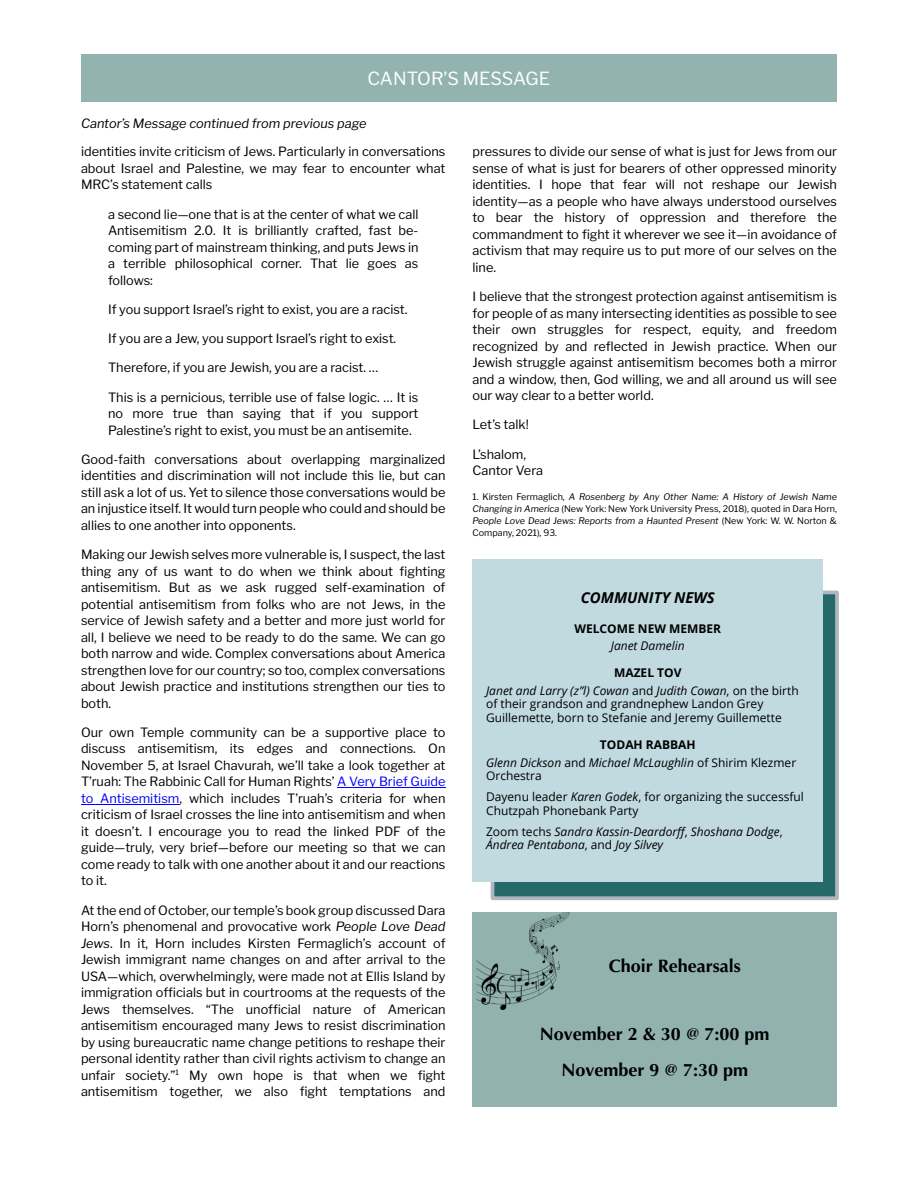
<style>
.page{position:relative;width:918px;height:1188px;background:#fff}
.page>*{position:absolute;margin:0;border:0;box-sizing:border-box;transform-origin:0 0}
.t1{font:700 18px/36.5px "Optima";color:#000;text-align:center}
.t2{font:18px "Libre Franklin";color:#fff}
.t3{font:italic 700 15px "Open Sans";color:#000}
.t4{font:12.75px/16.5px "Libre Franklin";color:#000;text-align:justify}
.t5{font:italic 12.75px "Libre Franklin";color:#000}
.t6{font:italic 12px/18px "Open Sans";color:#000}
.t7{font:12px/13.5px "Open Sans";color:#000}
.t8{font:700 12px "Open Sans";color:#000}
.t9{font:9px/12px "Libre Franklin";color:#000;text-align:justify}
.s1{color:#00f}
.s2{font-style:italic}
.s3{font-weight:700;font-style:normal}
.s4{font-style:normal}
</style>
<div class="page">
<div style="left:81px;top:54px;width:756px;height:47px;background:#93b3b1"></div>
<div style="left:491px;top:591px;width:348px;height:309px;background:#26696b;border:4px solid #aeb7bd"></div>
<div style="left:472px;top:559px;width:351px;height:323px;background:#c1dae0"></div>
<hr style="left:337px;top:787px;width:109px;height:1px;background:#00f">
<hr style="left:81px;top:804px;width:98px;height:1px;background:#00f">
<img style="left:472px;top:912px;width:102px;height:98px">
<h1 class="t2" style="left:368px;top:67px;width:184px">CANTOR’S MESSAGE</h1>
<p class="t5" style="left:81px;top:116px;width:287px">Cantor’s Message continued from previous page</p>
<p class="t4" style="left:81px;top:143px;width:366px">identities invite criticism of Jews. Particularly in conversations about Israel and Palestine, we may fear to encounter what MRC’s statement calls</p>
<p class="t4" style="left:108px;top:206px;width:312px">a second lie—one that is at the center of what we call Antisemitism 2.0. It is brilliantly crafted, fast be&shy;coming part of mainstream thinking, and puts Jews in a terrible philosophical corner. That lie goes as follows:</p>
<p class="t4" style="left:108px;top:301px;width:301px">If you support Israel’s right to exist, you are a racist.</p>
<p class="t4" style="left:108px;top:330px;width:290px">If you are a Jew, you support Israel’s right to exist.</p>
<p class="t4" style="left:108px;top:359px;width:272px">Therefore, if you are Jewish, you are a racist. …</p>
<p class="t4" style="left:108px;top:389px;width:312px">This is a pernicious, terrible use of false logic. … It is no more true than saying that if you support Palestine’s right to exist, you must be an antisemite.</p>
<p class="t4" style="left:81px;top:451px;width:366px">Good-faith conversations about overlapping marginalized identities and discrimination will not include this lie, but can still ask a lot of us. Yet to silence those conversations would be an injustice itself. It would turn people who could and should be allies to one another into opponents.</p>
<p class="t4" style="left:81px;top:546px;width:366px">Making our Jewish selves more vulnerable is, I suspect, the last thing any of us want to do when we think about fighting antisemitism. But as we ask rugged self-examination of potential antisemitism from folks who are not Jews, in the service of Jewish safety and a better and more just world for all, I believe we need to be ready to do the same. We can go both narrow and wide. Complex conversations about America strengthen love for our country; so too, complex conversations about Jewish practice and institutions strengthen our ties to both.</p>
<p class="t4" style="left:81px;top:724px;width:366px">Our own Temple community can be a supportive place to discuss antisemitism, its edges and connections. On November 5, at Israel Chavurah, we’ll take a look together at T’ruah: The Rabbinic Call for Human Rights’ <span class="s1">A Very Brief Guide to Antisemitism</span>, which includes T’ruah’s criteria for when criticism of Israel crosses the line into antisemitism and when it doesn’t. I encourage you to read the linked PDF of the guide—truly, very brief—before our meeting so that we can come ready to talk with one another about it and our reactions to it.</p>
<p class="t4" style="left:81px;top:902px;width:366px">At the end of October, our temple’s book group discussed Dara Horn’s phenomenal and provocative work <span class="s2">People Love Dead Jews</span>. In it, Horn includes Kirsten Fermaglich’s account of Jewish immigrant name changes on and after arrival to the USA—which, overwhelmingly, were made not at Ellis Island by immigration officials but in courtrooms at the requests of the Jews themselves. “The unofficial nature of American antisemitism encouraged many Jews to resist discrimination by using bureaucratic name change petitions to reshape their personal identity rather than civil rights activism to change an unfair society.”<sup>1</sup> My own hope is that when we fight antisemitism together, we also fight temptations and</p>
<p class="t4" style="left:472px;top:143px;width:366px">pressures to divide our sense of what is just for Jews from our sense of what is just for bearers of other oppressed minority identities. I hope that fear will not reshape our Jewish identity—as a people who have always understood ourselves to bear the history of oppression and therefore the commandment to fight it wherever we see it—in avoidance of activism that may require us to put more of our selves on the line.</p>
<p class="t4" style="left:472px;top:288px;width:366px">I believe that the strongest protection against antisemitism is for people of as many intersecting identities as possible to see their own struggles for respect, equity, and freedom recognized by and reflected in Jewish practice. When our Jewish struggle against antisemitism becomes both a mirror and a window, then, God willing, we and all around us will see our way clear to a better world.</p>
<p class="t4" style="left:472px;top:416px;width:58px">Let’s talk!</p>
<p class="t4" style="left:472px;top:446px;width:72px">L’shalom,<br>Cantor Vera</p>
<p class="t9" style="left:472px;top:491px;width:366px">1. Kirsten Fermaglich, <span class="s2">A Rosenberg by Any Other Name: A History of Jewish Name Changing in America</span> (New York: New York University Press, 2018), quoted in Dara Horn, <span class="s2">People Love Dead Jews: Reports from a Haunted Present</span> (New York: W. W. Norton &amp; Company, 2021), 93.</p>
<p class="t3" style="left:581px;top:592px;width:136px">COMMUNITY NEWS</p>
<p class="t8" style="left:574px;top:624px;width:148px">WELCOME NEW MEMBER</p>
<p class="t6" style="left:611px;top:638px;width:76px">Janet Damelin</p>
<p class="t6" style="left:486px;top:665px;width:314px;text-indent:128px"><span class="s3">MAZEL TOV<br></span>Janet and Larry (z”l) Cowan <span class="s4">and</span> Judith Cowan<span class="s4">, on the birth</span></p>
<p class="t7" style="left:486px;top:698px;width:297px">of their grandson and grandnephew Landon Grey<br>Guillemette, born to Stefanie and Jeremy Guillemette</p>
<p class="t6" style="left:486px;top:737px;width:312px;text-indent:114px"><span class="s3">TODAH RABBAH<br></span>Glenn Dickson <span class="s4">and</span> Michael McLaughlin <span class="s4">of Shirim Klezmer</span></p>
<p class="t7" style="left:486px;top:767px;width:319px;line-height:21px">Orchestra<br>Dayenu leader <span class="s2">Karen Godek</span>, for organizing the successful</p>
<p class="t6" style="left:486px;top:801px;width:298px;line-height:21px"><span class="s4">Chutzpah Phonebank Party<br>Zoom techs</span> Sandra Kassin-Deardorff<span class="s4">,</span> Shoshana Dodge<span class="s4">,</span></p>
<p class="t6" style="left:486px;top:837px;width:179px">Ándrea Pentabona<span class="s4">, and</span> Joy Silvey</p>
<h1 class="t1" style="left:609px;top:948px;width:134px">Choir Rehearsals</h1>
<h1 class="t1" style="left:540px;top:1016px;width:231px">November 2 &amp; 30 @ 7:00 pm<br>November 9 @ 7:30 pm</h1>
</div>
